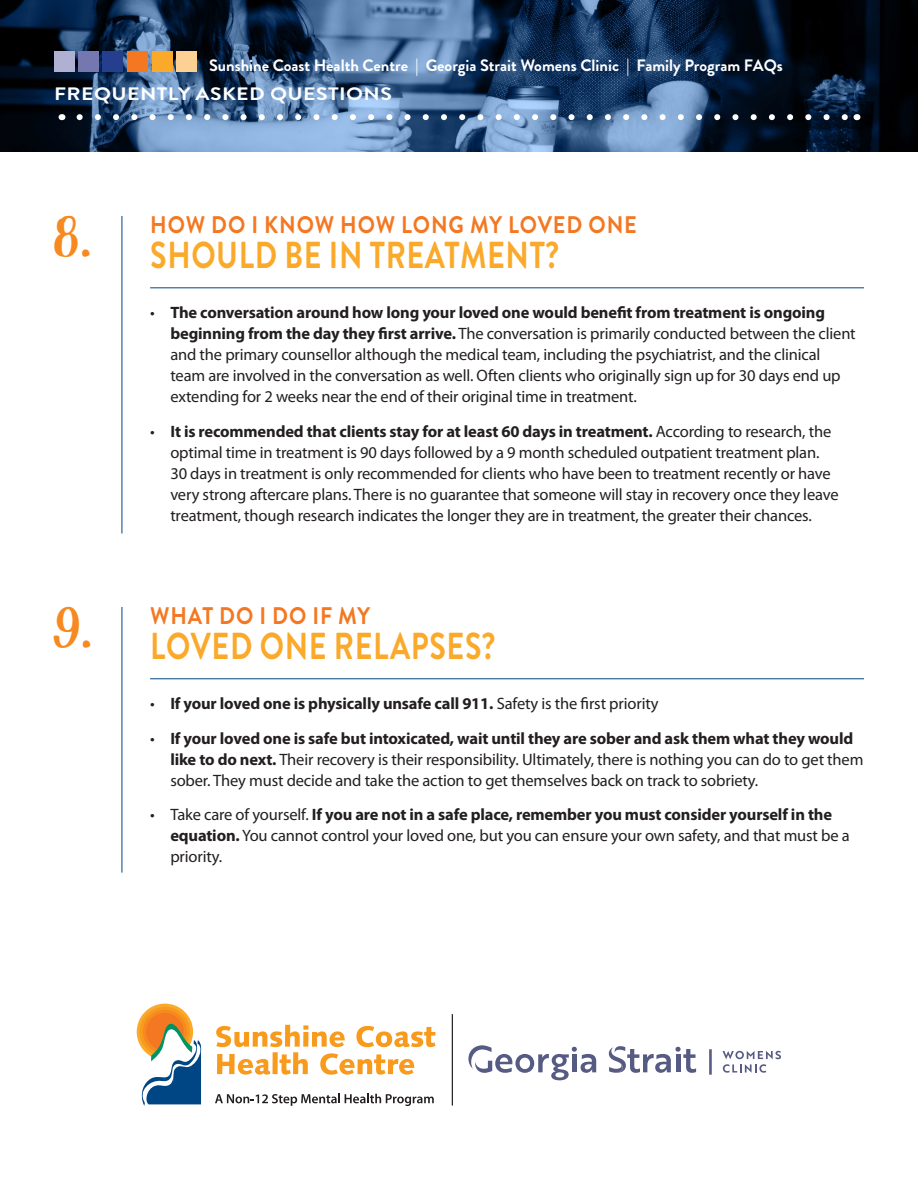
<style>
.page{position:relative;width:918px;height:1188px;background:#fff}
.page>*{position:absolute;margin:0;border:0;box-sizing:border-box;transform-origin:0 0}
.t1{font:45.3px "Beyond The Mountains";color:#f6891f;scale:.96 1}
.t2{font:700 37.5px "Brandon Grotesque";letter-spacing:.02em;color:#faa92a;scale:.81 1}
.t3{font:700 24px "Brandon Grotesque";letter-spacing:.04em;color:#f47721;scale:.9 1}
.t4{font:700 18px "Brandon Grotesque";letter-spacing:.02em;color:#fff;scale:1.18 1}
.Body_text{font:16.5px/21px "Myriad Pro";letter-spacing:-.01em;color:#231f20}
.t5{font:700 16.5px "Brandon Grotesque";color:#fff}
.Body_text-2{font:700 16.5px "Myriad Pro";letter-spacing:-.01em;color:#231f20}
.s1{font-weight:700}
.s2{font-weight:400}
</style>
<div class="page">
<img style="left:0;top:0;width:918px;height:151px">
<div style="left:103px;top:51px;width:20px;height:20px;background:#253f8e"></div>
<div style="left:78px;top:51px;width:20px;height:20px;background:#7477b0"></div>
<div style="left:54px;top:51px;width:20px;height:20px;background:#afb0d2"></div>
<div style="left:128px;top:51px;width:20px;height:20px;background:#f47721"></div>
<div style="left:152px;top:51px;width:20px;height:20px;background:#faa92a"></div>
<div style="left:176px;top:51px;width:20px;height:20px;background:#fdd194"></div>
<svg style="left:80px;top:114px;width:767px;height:6px"></svg>
<hr style="left:122px;top:216px;width:1px;height:318px;background:#004684">
<hr style="left:122px;top:607px;width:1px;height:266px;background:#004684">
<hr style="left:150px;top:287px;width:714px;height:1px;background:#004684">
<hr style="left:150px;top:678px;width:714px;height:1px;background:#004684">
<svg style="left:136px;top:1003px;width:66px;height:103px"></svg>
<svg style="left:216px;top:1025px;width:219px;height:50px"></svg>
<svg style="left:215px;top:1094px;width:219px;height:12px"></svg>
<svg style="left:609px;top:1046px;width:87px;height:27px"></svg>
<svg style="left:468px;top:1045px;width:128px;height:35px"></svg>
<hr style="left:709px;top:1049px;width:3px;height:26px;background:#585c84">
<svg style="left:722px;top:1051px;width:59px;height:22px"></svg>
<hr style="left:452px;top:1014px;width:1px;height:92px;background:#231f20">
<p class="t5" style="left:209px;top:53px;width:575px">Sunshine Coast Health Centre | Georgia Strait Womens Clinic | Family Program FAQs</p>
<p class="t4" style="left:54px;top:82px;width:288px">FREQUENTLY ASKED QUESTIONS</p>
<p class="t1" style="left:55px;top:215px;width:40px">8.</p>
<p class="t1" style="left:54px;top:606px;width:42px">9.</p>
<p class="t3" style="left:150px;top:208px;width:542px">HOW DO I KNOW HOW LONG MY LOVED ONE</p>
<p class="t2" style="left:150px;top:229px;width:506px">SHOULD BE IN TREATMENT?</p>
<p class="Body_text" style="left:170px;top:302px;width:687px;text-indent:-20px">• <span class="s1">The conversation around how long your loved one would benefit from treatment is ongoing beginning from the day they first arrive.</span> The conversation is primarily conducted between the client and the primary counsellor although the medical team, including the psychiatrist, and the clinical team are involved in the conversation as well. Often clients who originally sign up for 30 days end up extending for 2 weeks near the end of their original time in treatment.</p>
<p class="Body_text" style="left:170px;top:421px;width:670px;text-indent:-20px">• <span class="s1">It is recommended that clients stay for at least 60 days in treatment.</span> According to research, the optimal time in treatment is 90 days followed by a 9 month scheduled outpatient treatment plan.<br>30 days in treatment is only recommended for clients who have been to treatment recently or have very strong aftercare plans. There is no guarantee that someone will stay in recovery once they leave treatment, though research indicates the longer they are in treatment, the greater their chances.</p>
<p class="t3" style="left:150px;top:599px;width:246px">WHAT DO I DO IF MY</p>
<p class="t2" style="left:150px;top:620px;width:428px">LOVED ONE RELAPSES?</p>
<p class="Body_text-2" style="left:150px;top:693px;width:510px"><span class="s2">•</span> If your loved one is physically unsafe call 911. <span class="s2">Safety is the first priority</span></p>
<p class="Body_text" style="left:170px;top:728px;width:695px;text-indent:-20px">• <span class="s1">If your loved one is safe but intoxicated, wait until they are sober and ask them what they would like to do next.</span> Their recovery is their responsibility. Ultimately, there is nothing you can do to get them sober. They must decide and take the action to get themselves back on track to sobriety.</p>
<p class="Body_text" style="left:170px;top:804px;width:681px;text-indent:-20px">• Take care of yourself. <span class="s1">If you are not in a safe place, remember you must consider yourself in the equation.</span> You cannot control your loved one, but you can ensure your own safety, and that must be a priority.</p>
</div>
